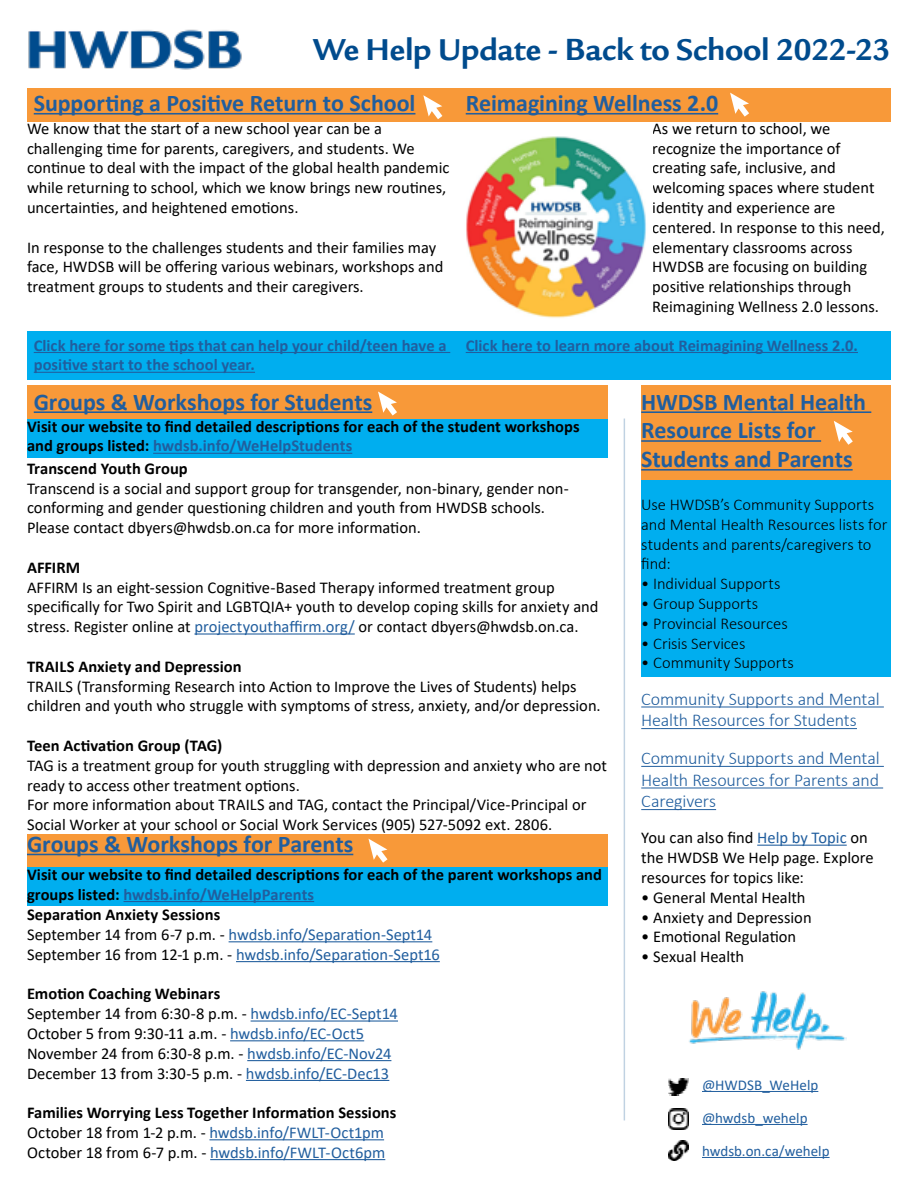
<style>
.page{position:relative;width:918px;height:1188px;background:#fff}
.page>*{position:absolute;margin:0;border:0;box-sizing:border-box;transform-origin:0 0}
.t1{font:700 33px "Legacy San ITC";letter-spacing:-.005em;color:#004b8d}
.t2{font:700 24px/28.8px "Calibri";letter-spacing:-.005em;color:#215e9e}
.t3{font:300 18px/21.6px "Calibri";letter-spacing:-.005em;color:#215e9e}
.t4{font:16.5px/19.8px "Calibri";color:#000}
.t5{font:700 16.5px/19.8px "Calibri";color:#000}
.t6{font:300 16.5px/19.8px "Calibri";letter-spacing:-.005em;color:#000}
.t7{font:16.5px/19.8px "Calibri";letter-spacing:-.005em;color:#215e9e}
.t8{font:700 16.5px/19.8px "Calibri";color:#215e9e}
.t9{font:15px "Calibri";color:#215e9e}
.s1{color:#215e9e}
.s2{font-weight:700;color:#000}
.s3{color:#000}
.s4{font-weight:700}
.s5{font-weight:400}
.s6{font-weight:400;color:#215e9e}
</style>
<div class="page">
<div style="left:641px;top:386px;width:250px;height:94px;background:#f89939"></div>
<div style="left:27px;top:386px;width:581px;height:33px;background:#f89939"></div>
<hr style="left:624px;top:418px;width:1px;height:702px;background:#004b8d">
<img style="left:689px;top:991px;width:158px;height:59px">
<img style="left:28px;top:29px;width:214px;height:41px">
<hr style="left:702px;top:1091px;width:116px;height:1px;background:#215e9e">
<hr style="left:702px;top:1124px;width:106px;height:1px;background:#215e9e">
<hr style="left:702px;top:1157px;width:128px;height:1px;background:#215e9e">
<img style="left:668px;top:1141px;width:20px;height:20px">
<img style="left:668px;top:1109px;width:20px;height:20px">
<img style="left:668px;top:1079px;width:20px;height:16px">
<div style="left:27px;top:88px;width:432px;height:34px;background:#f89939"></div>
<hr style="left:34px;top:113px;width:381px;height:2px;background:#215e9e">
<hr style="left:641px;top:411px;width:230px;height:2px;background:#215e9e">
<hr style="left:641px;top:440px;width:180px;height:2px;background:#215e9e">
<hr style="left:641px;top:469px;width:212px;height:2px;background:#215e9e">
<hr style="left:641px;top:707px;width:243px;height:1px;background:#215e9e">
<hr style="left:641px;top:728px;width:216px;height:1px;background:#215e9e">
<hr style="left:641px;top:766px;width:243px;height:1px;background:#215e9e">
<hr style="left:641px;top:788px;width:242px;height:1px;background:#215e9e">
<hr style="left:641px;top:809px;width:75px;height:1px;background:#215e9e">
<hr style="left:757px;top:845px;width:90px;height:1px;background:#215e9e">
<hr style="left:194px;top:633px;width:161px;height:2px;background:#215e9e">
<div style="left:641px;top:480px;width:250px;height:196px;background:#00aeef"></div>
<div style="left:27px;top:419px;width:581px;height:39px;background:#00aeef"></div>
<hr style="left:153px;top:453px;width:199px;height:1px;background:#215e9e">
<svg style="left:423px;top:95px;width:19px;height:24px"></svg>
<svg style="left:378px;top:391px;width:19px;height:25px"></svg>
<svg style="left:834px;top:421px;width:19px;height:24px"></svg>
<div style="left:27px;top:332px;width:432px;height:48px;background:#00aeef"></div>
<hr style="left:34px;top:352px;width:416px;height:1px;background:#215e9e">
<hr style="left:34px;top:372px;width:221px;height:1px;background:#215e9e">
<div style="left:459px;top:88px;width:432px;height:34px;background:#f89939"></div>
<hr style="left:466px;top:113px;width:252px;height:2px;background:#215e9e">
<svg style="left:730px;top:93px;width:19px;height:24px"></svg>
<div style="left:459px;top:332px;width:432px;height:48px;background:#00aeef"></div>
<hr style="left:466px;top:352px;width:392px;height:1px;background:#215e9e">
<img style="left:466px;top:136px;width:180px;height:182px">
<div style="left:27px;top:834px;width:581px;height:34px;background:#f89939"></div>
<hr style="left:27px;top:854px;width:326px;height:1px;background:#215e9e">
<hr style="left:229px;top:941px;width:203px;height:1px;background:#215e9e">
<hr style="left:236px;top:961px;width:204px;height:1px;background:#215e9e">
<hr style="left:251px;top:1020px;width:147px;height:2px;background:#215e9e">
<hr style="left:230px;top:1040px;width:134px;height:1px;background:#215e9e">
<hr style="left:247px;top:1060px;width:144px;height:1px;background:#215e9e">
<hr style="left:246px;top:1080px;width:143px;height:1px;background:#215e9e">
<hr style="left:209px;top:1139px;width:175px;height:1px;background:#215e9e">
<hr style="left:210px;top:1159px;width:175px;height:1px;background:#215e9e">
<div style="left:27px;top:868px;width:581px;height:38px;background:#00aeef"></div>
<hr style="left:124px;top:901px;width:190px;height:1px;background:#215e9e">
<svg style="left:368px;top:839px;width:20px;height:24px"></svg>
<hr style="left:34px;top:411px;width:338px;height:2px;background:#215e9e">
<h1 class="t1" style="left:313px;top:31px;width:579px">We Help Update - Back to School 2022-23</h1>
<h2 class="t2" style="left:34px;top:88px;width:383px">Supporting a Positive Return to School</h2>
<h2 class="t2" style="left:466px;top:88px;width:254px">Reimagining Wellness 2.0</h2>
<p class="t4" style="left:27px;top:118px;width:424px">We know that the start of a new school year can be a challenging time for parents, caregivers, and students. We continue to deal with the impact of the global health pandemic while returning to school, which we know brings new routines, uncertainties, and heightened emotions.</p>
<p class="t4" style="left:27px;top:237px;width:418px">In response to the challenges students and their families may face, HWDSB will be offering various webinars, workshops and treatment groups to students and their caregivers.</p>
<p class="t4" style="left:652px;top:118px;width:234px">As we return to school, we recognize the importance of creating safe, inclusive, and welcoming spaces where student identity and experience are centered. In response to this need, elementary classrooms across<br>HWDSB are focusing on building positive relationships through<br>Reimagining Wellness 2.0 lessons.</p>
<p class="t8" style="left:34px;top:335px;width:414px">Click here for some tips that can help your child/teen have a positive start to the school year.</p>
<p class="t8" style="left:466px;top:335px;width:394px">Click here to learn more about Reimagining Wellness 2.0.</p>
<h2 class="t2" style="left:34px;top:387px;width:340px">Groups &amp; Workshops for Students</h2>
<p class="t5" style="left:27px;top:416px;width:554px">Visit our website to find detailed descriptions for each of the student workshops and groups listed: <span class="s1">hwdsb.info/WeHelpStudents</span></p>
<p class="t5" style="left:27px;top:458px;width:162px">Transcend Youth Group</p>
<p class="t4" style="left:27px;top:478px;width:543px">Transcend is a social and support group for transgender, non-binary, gender non&shy;conforming and gender questioning children and youth from HWDSB schools.<br>Please contact dbyers@hwdsb.on.ca for more information.</p>
<p class="t5" style="left:27px;top:557px;width:55px">AFFIRM</p>
<p class="t4" style="left:27px;top:577px;width:573px">AFFIRM Is an eight-session Cognitive-Based Therapy informed treatment group specifically for Two Spirit and LGBTQIA+ youth to develop coping skills for anxiety and stress. Register online at <span class="s1">projectyouthaffirm.org/</span> or contact dbyers@hwdsb.on.ca.</p>
<p class="t5" style="left:27px;top:656px;width:216px">TRAILS Anxiety and Depression</p>
<p class="t4" style="left:27px;top:676px;width:575px">TRAILS (Transforming Research into Action to Improve the Lives of Students) helps children and youth who struggle with symptoms of stress, anxiety, and/or depression.</p>
<p class="t5" style="left:27px;top:735px;width:197px">Teen Activation Group (TAG)</p>
<p class="t4" style="left:27px;top:755px;width:582px">TAG is a treatment group for youth struggling with depression and anxiety who are not ready to access other treatment options.<br>For more information about TRAILS and TAG, contact the Principal/Vice-Principal or Social Worker at your school or Social Work Services (905) 527-5092 ext. 2806.</p>
<h2 class="t2" style="left:27px;top:829px;width:328px">Groups &amp; Workshops for Parents</h2>
<p class="t5" style="left:27px;top:864px;width:577px">Visit our website to find detailed descriptions for each of the parent workshops and groups listed: <span class="s1">hwdsb.info/WeHelpParents</span></p>
<p class="t7" style="left:27px;top:904px;width:414px"><span class="s2">Separation Anxiety Sessions<br></span><span class="s3">September 14 from 6-7 p.m. -</span> hwdsb.info/Separation-Sept14<br><span class="s3">September 16 from 12-1 p.m. -</span> hwdsb.info/Separation-Sept16</p>
<p class="t4" style="left:27px;top:984px;width:373px"><span class="s4">Emotion Coaching Webinars<br></span>September 14 from 6:30-8 p.m. - <span class="s1">hwdsb.info/EC-Sept14<br></span>October 5 from 9:30-11 a.m. - <span class="s1">hwdsb.info/EC-Oct5<br></span>November 24 from 6:30-8 p.m. - <span class="s1">hwdsb.info/EC-Nov24<br></span>December 13 from 3:30-5 p.m. - <span class="s1">hwdsb.info/EC-Dec13</span></p>
<p class="t5" style="left:27px;top:1103px;width:371px">Families Worrying Less Together Information Sessions<br><span class="s5">October 18 from 1-2 p.m. -</span> <span class="s6">hwdsb.info/FWLT-Oct1pm<br></span><span class="s5">October 18 from 6-7 p.m. -</span> <span class="s6">hwdsb.info/FWLT-Oct6pm</span></p>
<h2 class="t2" style="left:641px;top:387px;width:226px">HWDSB Mental Health<br>Resource Lists for<br>Students and Parents</h2>
<p class="t6" style="left:641px;top:494px;width:248px">Use HWDSB’s Community Supports and Mental Health Resources lists for students and parents/caregivers to find:</p>
<p class="t6" style="left:641px;top:574px;width:141px">• Individual Supports</p>
<p class="t6" style="left:641px;top:593px;width:119px">• Group Supports</p>
<p class="t6" style="left:641px;top:613px;width:148px">• Provincial Resources</p>
<p class="t6" style="left:641px;top:633px;width:106px">• Crisis Services</p>
<p class="t6" style="left:641px;top:653px;width:154px">• Community Supports</p>
<p class="t3" style="left:641px;top:688px;width:240px">Community Supports and Mental<br>Health Resources for Students</p>
<p class="t3" style="left:641px;top:747px;width:240px;text-align:justify">Community Supports and Mental Health Resources for Parents and Caregivers</p>
<p class="t4" style="left:641px;top:828px;width:234px">You can also find <span class="s1">Help by Topic</span> on the HWDSB We Help page. Explore resources for topics like:</p>
<p class="t4" style="left:641px;top:887px;width:166px">• General Mental Health</p>
<p class="t4" style="left:641px;top:907px;width:172px">• Anxiety and Depression</p>
<p class="t4" style="left:641px;top:927px;width:157px">• Emotional Regulation</p>
<p class="t4" style="left:641px;top:946px;width:105px">• Sexual Health</p>
<p class="t9" style="left:702px;top:1074px;width:118px">@HWDSB_WeHelp</p>
<p class="t9" style="left:702px;top:1107px;width:107px">@hwdsb_wehelp</p>
<p class="t9" style="left:702px;top:1140px;width:129px">hwdsb.on.ca/wehelp</p>
</div>
